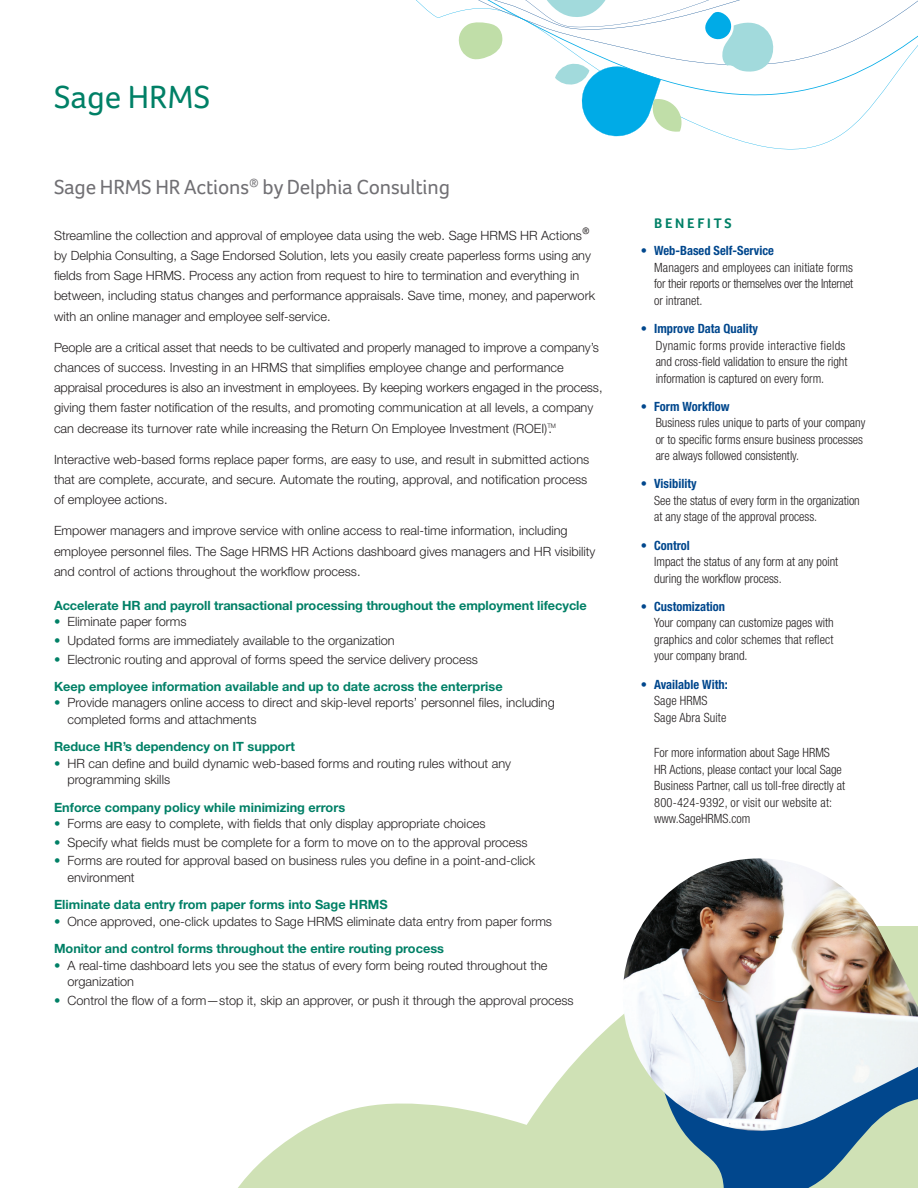
<style>
.page{position:relative;width:918px;height:1188px;background:#fff}
.page>*{position:absolute;margin:0;border:0;box-sizing:border-box;transform-origin:0 0}
.t1{font:33px "Foco";color:#008066}
.SP-_Bodytext{font:21px "Foco";letter-spacing:-.01em;color:#717074}
.SP_-_Sidebar_TITLE{font:700 14.25px "Foco";letter-spacing:.2em;color:#008066}
.SP-_Bodytext-2{font:300 12.75px/20.2px "Helvetica Neue LT Std";color:#231f20}
.Bullet_copy{font:300 12.75px/16.5px "Helvetica Neue LT Std";color:#231f20}
.SP_-_Sidebar_Body{font:300 condensed 12.75px/16.5px "Helvetica Neue LT Std";color:#231f20}
.SP-_Bodytext_Bullet{font:700 12.75px "Helvetica Neue LT Std";color:#008066}
.SP_-_Sidebar_Header{font:700 condensed 12.75px "Helvetica Neue LT Std";color:#01478d}
.s1{color:#008066}
</style>
<div class="page">
<svg style="left:238px;top:1051px;width:346px;height:137px;fill:#cfe1b5"></svg>
<svg style="left:416px;top:0;width:502px;height:140px"></svg>
<svg style="left:584px;top:1032px;width:334px;height:156px;fill:#cfe1b5"></svg>
<img style="left:604px;top:858px;width:314px;height:287px">
<p class="t1" style="left:54px;top:78px;width:158px">Sage HRMS</p>
<p class="SP-_Bodytext" style="left:54px;top:175px;width:398px">Sage HRMS HR Actions<sup>®</sup> by Delphia Consulting</p>
<p class="SP-_Bodytext-2" style="left:54px;top:225px;width:543px">Streamline the collection and approval of employee data using the web. Sage HRMS HR Actions<sup>® </sup>by Delphia Consulting, a Sage Endorsed Solution, lets you easily create paperless forms using any fields from Sage HRMS. Process any action from request to hire to termination and everything in between, including status changes and performance appraisals. Save time, money, and paperwork with an online manager and employee self-service.</p>
<p class="SP-_Bodytext-2" style="left:54px;top:337px;width:550px">People are a critical asset that needs to be cultivated and properly managed to improve a company’s chances of success. Investing in an HRMS that simplifies employee change and performance appraisal procedures is also an investment in employees. By keeping workers engaged in the process, giving them faster notification of the results, and promoting communication at all levels, a company can decrease its turnover rate while increasing the Return On Employee Investment (ROEI)<sup>TM</sup>.</p>
<p class="SP-_Bodytext-2" style="left:54px;top:449px;width:537px">Interactive web-based forms replace paper forms, are easy to use, and result in submitted actions that are complete, accurate, and secure. Automate the routing, approval, and notification process of employee actions.</p>
<p class="SP-_Bodytext-2" style="left:54px;top:520px;width:543px">Empower managers and improve service with online access to real-time information, including employee personnel files. The Sage HRMS HR Actions dashboard gives managers and HR visibility and control of actions throughout the workflow process.</p>
<p class="SP-_Bodytext_Bullet" style="left:54px;top:597px;width:534px">Accelerate HR and payroll transactional processing throughout the employment lifecycle</p>
<p class="Bullet_copy" style="left:54px;top:613px;width:134px"><span class="s1">•</span> Eliminate paper forms</p>
<p class="Bullet_copy" style="left:54px;top:632px;width:342px"><span class="s1">•</span> Updated forms are immediately available to the organization</p>
<p class="Bullet_copy" style="left:54px;top:651px;width:425px"><span class="s1">•</span> Electronic routing and approval of forms speed the service delivery process</p>
<p class="SP-_Bodytext_Bullet" style="left:54px;top:679px;width:450px">Keep employee information available and up to date across the enterprise</p>
<p class="Bullet_copy" style="left:67px;top:694px;width:489px;text-indent:-13px"><span class="s1">•</span> Provide managers online access to direct and skip-level reports’ personnel files, including completed forms and attachments</p>
<p class="SP-_Bodytext_Bullet" style="left:54px;top:739px;width:242px">Reduce HR’s dependency on IT support</p>
<p class="Bullet_copy" style="left:67px;top:755px;width:445px;text-indent:-13px"><span class="s1">•</span> HR can define and build dynamic web-based forms and routing rules without any programming skills</p>
<p class="SP-_Bodytext_Bullet" style="left:54px;top:799px;width:293px">Enforce company policy while minimizing errors</p>
<p class="Bullet_copy" style="left:54px;top:815px;width:433px"><span class="s1">•</span> Forms are easy to complete, with fields that only display appropriate choices</p>
<p class="Bullet_copy" style="left:54px;top:834px;width:475px"><span class="s1">•</span> Specify what fields must be complete for a form to move on to the approval process</p>
<p class="Bullet_copy" style="left:67px;top:852px;width:469px;text-indent:-13px"><span class="s1">•</span> Forms are routed for approval based on business rules you define in a point-and-click environment</p>
<p class="SP-_Bodytext_Bullet" style="left:54px;top:897px;width:335px">Eliminate data entry from paper forms into Sage HRMS</p>
<p class="Bullet_copy" style="left:54px;top:913px;width:500px"><span class="s1">•</span> Once approved, one-click updates to Sage HRMS eliminate data entry from paper forms</p>
<p class="SP-_Bodytext_Bullet" style="left:54px;top:941px;width:392px">Monitor and control forms throughout the entire routing process</p>
<p class="Bullet_copy" style="left:67px;top:956px;width:482px;text-indent:-13px"><span class="s1">•</span> A real-time dashboard lets you see the status of every form being routed throughout the organization</p>
<p class="Bullet_copy" style="left:54px;top:992px;width:521px"><span class="s1">•</span> Control the flow of a form—stop it, skip an approver, or push it through the approval process</p>
<p class="SP_-_Sidebar_TITLE" style="left:654px;top:215px;width:79px">BENEFITS</p>
<p class="SP_-_Sidebar_Header" style="left:641px;top:243px;width:135px">• Web-Based Self-Service</p>
<p class="SP_-_Sidebar_Body" style="left:654px;top:259px;width:201px;text-align:justify">Managers and employees can initiate forms for their reports or themselves over the Internet or intranet.</p>
<p class="SP_-_Sidebar_Header" style="left:641px;top:321px;width:119px">• Improve Data Quality</p>
<p class="SP_-_Sidebar_Body" style="left:656px;top:337px;width:193px">Dynamic forms provide interactive fields and cross-field validation to ensure the right information is captured on every form.</p>
<p class="SP_-_Sidebar_Header" style="left:641px;top:398px;width:91px">• Form Workflow</p>
<p class="SP_-_Sidebar_Body" style="left:656px;top:414px;width:211px">Business rules unique to parts of your company or to specific forms ensure business processes are always followed consistently.</p>
<p class="SP_-_Sidebar_Header" style="left:641px;top:476px;width:58px">• Visibility</p>
<p class="SP_-_Sidebar_Body" style="left:654px;top:492px;width:207px">See the status of every form in the organization at any stage of the approval process.</p>
<p class="SP_-_Sidebar_Header" style="left:641px;top:537px;width:51px">• Control</p>
<p class="SP_-_Sidebar_Body" style="left:654px;top:553px;width:186px">Impact the status of any form at any point during the workflow process.</p>
<p class="SP_-_Sidebar_Header" style="left:641px;top:599px;width:86px">• Customization</p>
<p class="SP_-_Sidebar_Body" style="left:654px;top:614px;width:181px;text-align:justify">Your company can customize pages with graphics and color schemes that reflect your company brand.</p>
<p class="SP_-_Sidebar_Header" style="left:641px;top:676px;width:89px">• Available With:</p>
<p class="SP_-_Sidebar_Body" style="left:654px;top:692px;width:55px">Sage HRMS</p>
<p class="SP_-_Sidebar_Body" style="left:654px;top:709px;width:74px">Sage Abra Suite</p>
<p class="SP_-_Sidebar_Body" style="left:654px;top:744px;width:192px">For more information about Sage HRMS HR Actions, please contact your local Sage Business Partner, call us toll-free directly at 800-424-9392, or visit our website at: www.SageHRMS.com</p>
</div>
